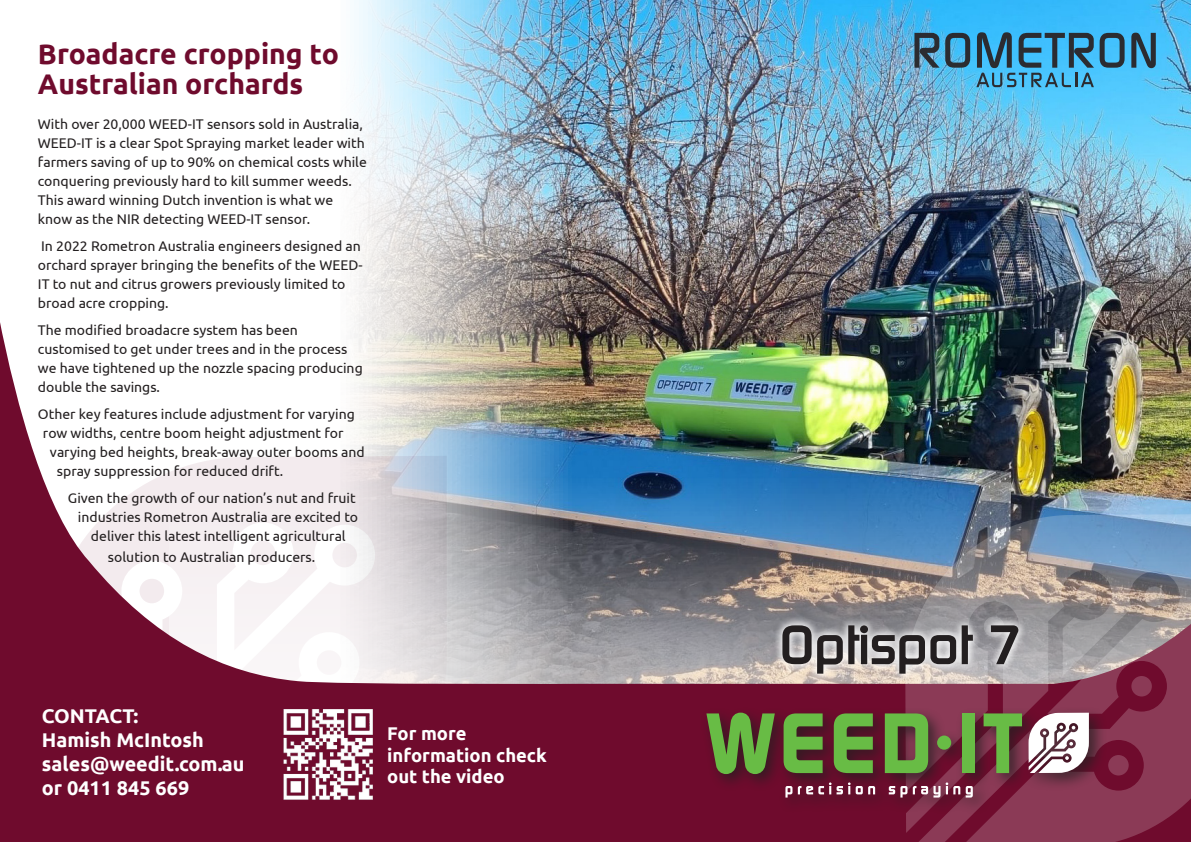
<style>
.page{position:relative;width:1191px;height:842px;background:#fff}
.page>*{position:absolute;margin:0;border:0;box-sizing:border-box;transform-origin:0 0}
.t1{font:700 28.4px/29.8px "Ubuntu";color:#6f0b2d}
.t2{font:700 19.9px/24.1px "Ubuntu";color:#fff}
.t3{font:700 18.4px/21.3px "Ubuntu";color:#fff}
.t4{font:14px/19px "Ubuntu";color:#231f20}
</style>
<div class="page">
<img style="left:354px;top:0;width:837px;height:140px">
<svg style="left:914px;top:33px;width:25px;height:35px"></svg>
<svg style="left:945px;top:33px;width:25px;height:35px"></svg>
<svg style="left:976px;top:32px;width:148px;height:55px;background:#3c8eb7"></svg>
<svg style="left:1131px;top:33px;width:24px;height:35px"></svg>
<img style="left:0;top:140px;width:1191px;height:588px">
<div style="left:0;top:728px;width:1191px;height:114px;background:#6f0b2d"></div>
<svg style="left:905px;top:514px;width:286px;height:328px;background:#886a7e"></svg>
<div style="left:700px;top:706px;width:407px;height:109px;background:#231f20;opacity:.78"></div>
<svg style="left:706px;top:713px;width:69px;height:61px;background:#617a39"></svg>
<svg style="left:783px;top:713px;width:39px;height:60px;background:#608d3c"></svg>
<svg style="left:833px;top:713px;width:40px;height:60px;background:#608c3c"></svg>
<svg style="left:884px;top:713px;width:44px;height:60px;background:#659241"></svg>
<div style="left:961px;top:713px;width:13px;height:60px;background:#68bc45"></div>
<svg style="left:983px;top:713px;width:39px;height:60px;background:#66693e"></svg>
<svg style="left:785px;top:786px;width:7px;height:11px"></svg>
<svg style="left:798px;top:782px;width:77px;height:12px"></svg>
<svg style="left:888px;top:782px;width:84px;height:15px"></svg>
<div style="left:937px;top:735px;width:14px;height:15px;background:#68bc45;border-radius:50%"></div>
<svg style="left:1028px;top:713px;width:61px;height:60px"></svg>
<div style="left:773px;top:616px;width:254px;height:67px;background:#fff;opacity:.97"></div>
<svg style="left:782px;top:625px;width:236px;height:49px;background:#918d8e"></svg>
<img style="left:272px;top:705px;width:112px;height:95px">
<p class="t1" style="left:38px;top:39px;width:302px">Broadacre cropping to<br>Australian orchards</p>
<p class="t4" style="left:38px;top:114px;width:330px">With over 20,000 WEED-IT sensors sold in Australia, WEED-IT is a clear Spot Spraying market leader with farmers saving of up to 90% on chemical costs while conquering previously hard to kill summer weeds.<br>This award winning Dutch invention is what we know as the NIR detecting WEED-IT sensor.</p>
<p class="t4" style="left:38px;top:236px;width:326px">In 2022 Rometron Australia engineers designed an orchard sprayer bringing the benefits of the WEED-IT to nut and citrus growers previously limited to broad acre cropping.</p>
<p class="t4" style="left:38px;top:320px;width:326px">The modified broadacre system has been customised to get under trees and in the process we have tightened up the nozzle spacing producing double the savings.</p>
<p class="t4" style="left:38px;top:404px;width:318px">Other key features include adjustment for varying</p>
<p class="t4" style="left:43px;top:423px;width:302px">row widths, centre boom height adjustment for</p>
<p class="t4" style="left:50px;top:442px;width:316px">varying bed heights, break-away outer booms and</p>
<p class="t4" style="left:57px;top:461px;width:228px">spray suppression for reduced drift.</p>
<p class="t4" style="left:68px;top:488px;width:289px">Given the growth of our nation’s nut and fruit</p>
<p class="t4" style="left:78px;top:507px;width:282px">industries Rometron Australia are excited to</p>
<p class="t4" style="left:91px;top:526px;width:256px">deliver this latest intelligent agricultural</p>
<p class="t4" style="left:108px;top:547px;width:209px">solution to Australian producers.</p>
<p class="t2" style="left:42px;top:703px;width:204px">CONTACT:<br>Hamish McIntosh sales@weedit.com.au or 0411 845 669</p>
<p class="t3" style="left:387px;top:723px;width:161px">For more information check out the video</p>
</div>
